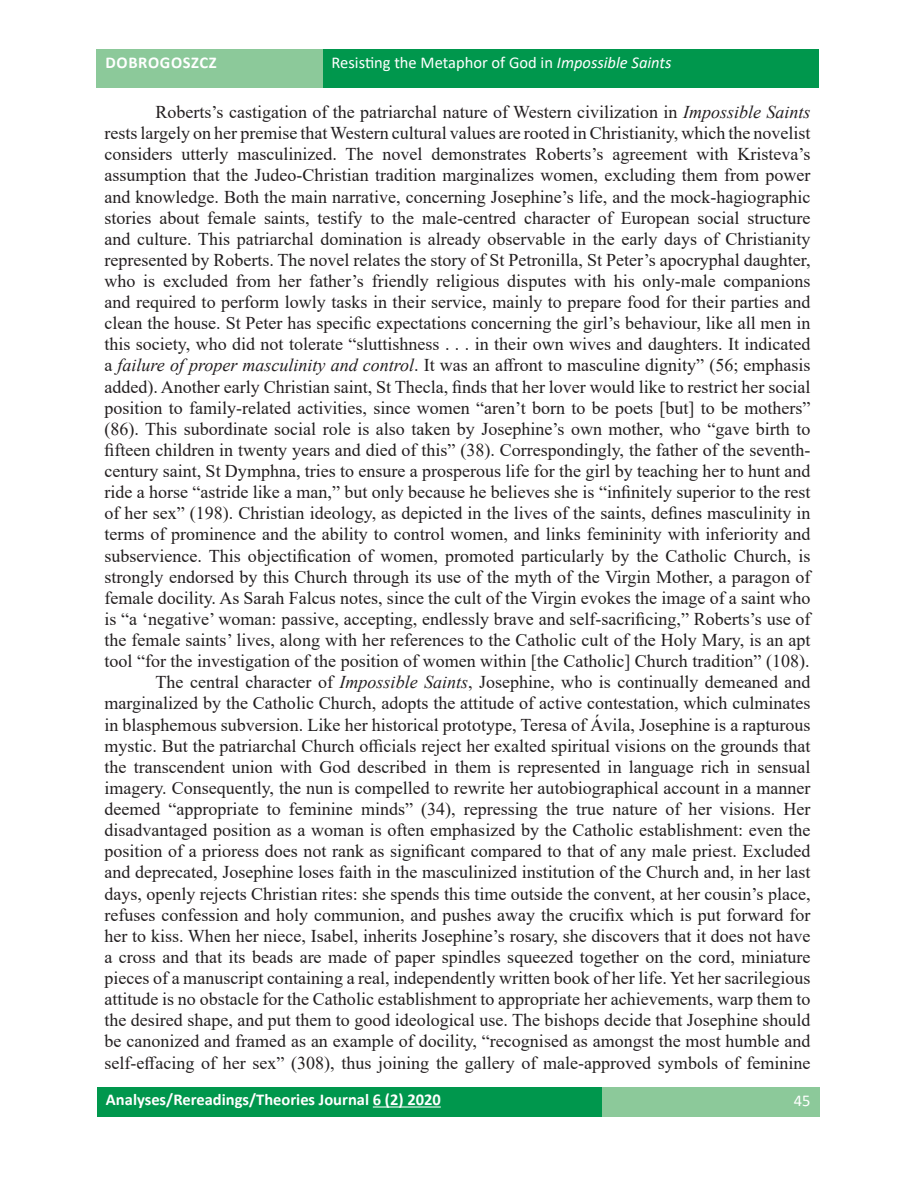
<style>
.page{position:relative;width:915px;height:1187px;background:#fff}
.page>*{position:absolute;margin:0;border:0;box-sizing:border-box;transform-origin:0 0}
.t1{font:18px/21.1px "Times New Roman";color:#231f20;text-align:right}
.t2{font:16.5px "Calibri";color:#fff}
.t3{font:700 16.5px "Calibri";color:#fff}
.t4{font:700 16.5px "Calibri";letter-spacing:.04em;color:#fff}
.s1{font-style:italic}
</style>
<div class="page">
<div style="left:601px;top:1087px;width:217px;height:29px;background:#8cc99a"></div>
<div style="left:97px;top:1087px;width:504px;height:29px;background:#00974d"></div>
<hr style="left:373px;top:1106px;width:67px;height:1px;background:#fff">
<div style="left:97px;top:49px;width:226px;height:38px;background:#8cc99a"></div>
<div style="left:323px;top:49px;width:495px;height:38px;background:#00974d"></div>
<p class="t4" style="left:105px;top:50px;width:113px">DOBROGOSZCZ</p>
<p class="t2" style="left:331px;top:51px;width:341px">Resisting the Metaphor of God in <span class="s1">Impossible Saints</span></p>
<p class="t1" style="left:104px;top:101px;width:707px">Roberts’s castigation of the patriarchal nature of Western civilization in <span class="s1">Impossible Saints<br></span>rests largely on her premise that Western cultural values are rooted in Christianity, which the novelist considers utterly masculinized. The novel demonstrates Roberts’s agreement with Kristeva’s assumption that the Judeo-Christian tradition marginalizes women, excluding them from power and knowledge. Both the main narrative, concerning Josephine’s life, and the mock-hagiographic stories about female saints, testify to the male-centred character of European social structure and culture. This patriarchal domination is already observable in the early days of Christianity represented by Roberts. The novel relates the story of St Petronilla, St Peter’s apocryphal daughter, who is excluded from her father’s friendly religious disputes with his only-male companions and required to perform lowly tasks in their service, mainly to prepare food for their parties and clean the house. St Peter has specific expectations concerning the girl’s behaviour, like all men in this society, who did not tolerate “sluttishness . . . in their own wives and daughters. It indicated a <span class="s1">failure of proper masculinity and control</span>. It was an affront to masculine dignity” (56; emphasis added). Another early Christian saint, St Thecla, finds that her lover would like to restrict her social position to family-related activities, since women “aren’t born to be poets [but] to be mothers” (86). This subordinate social role is also taken by Josephine’s own mother, who “gave birth to fifteen children in twenty years and died of this” (38). Correspondingly, the father of the seventh&shy;century saint, St Dymphna, tries to ensure a prosperous life for the girl by teaching her to hunt and ride a horse “astride like a man,” but only because he believes she is “infinitely superior to the rest of her sex” (198). Christian ideology, as depicted in the lives of the saints, defines masculinity in terms of prominence and the ability to control women, and links femininity with inferiority and subservience. This objectification of women, promoted particularly by the Catholic Church, is strongly endorsed by this Church through its use of the myth of the Virgin Mother, a paragon of female docility. As Sarah Falcus notes, since the cult of the Virgin evokes the image of a saint who is “a ‘negative’ woman: passive, accepting, endlessly brave and self-sacrificing,” Roberts’s use of the female saints’ lives, along with her references to the Catholic cult of the Holy Mary, is an apt tool “for the investigation of the position of women within [the Catholic] Church tradition” (108).<br>The central character of <span class="s1">Impossible Saints</span>, Josephine, who is continually demeaned and marginalized by the Catholic Church, adopts the attitude of active contestation, which culminates in blasphemous subversion. Like her historical prototype, Teresa of Ávila, Josephine is a rapturous mystic. But the patriarchal Church officials reject her exalted spiritual visions on the grounds that the transcendent union with God described in them is represented in language rich in sensual imagery. Consequently, the nun is compelled to rewrite her autobiographical account in a manner deemed “appropriate to feminine minds” (34), repressing the true nature of her visions. Her disadvantaged position as a woman is often emphasized by the Catholic establishment: even the position of a prioress does not rank as significant compared to that of any male priest. Excluded and deprecated, Josephine loses faith in the masculinized institution of the Church and, in her last days, openly rejects Christian rites: she spends this time outside the convent, at her cousin’s place, refuses confession and holy communion, and pushes away the crucifix which is put forward for her to kiss. When her niece, Isabel, inherits Josephine’s rosary, she discovers that it does not have a cross and that its beads are made of paper spindles squeezed together on the cord, miniature pieces of a manuscript containing a real, independently written book of her life. Yet her sacrilegious attitude is no obstacle for the Catholic establishment to appropriate her achievements, warp them to the desired shape, and put them to good ideological use. The bishops decide that Josephine should be canonized and framed as an example of docility, “recognised as amongst the most humble and self-effacing of her sex” (308), thus joining the gallery of male-approved symbols of feminine</p>
<p class="t3" style="left:106px;top:1087px;width:336px">Analyses/Rereadings/Theories Journal 6 (2) 2020</p>
<p class="t2" style="left:793px;top:1088px;width:18px">45</p>
</div>
